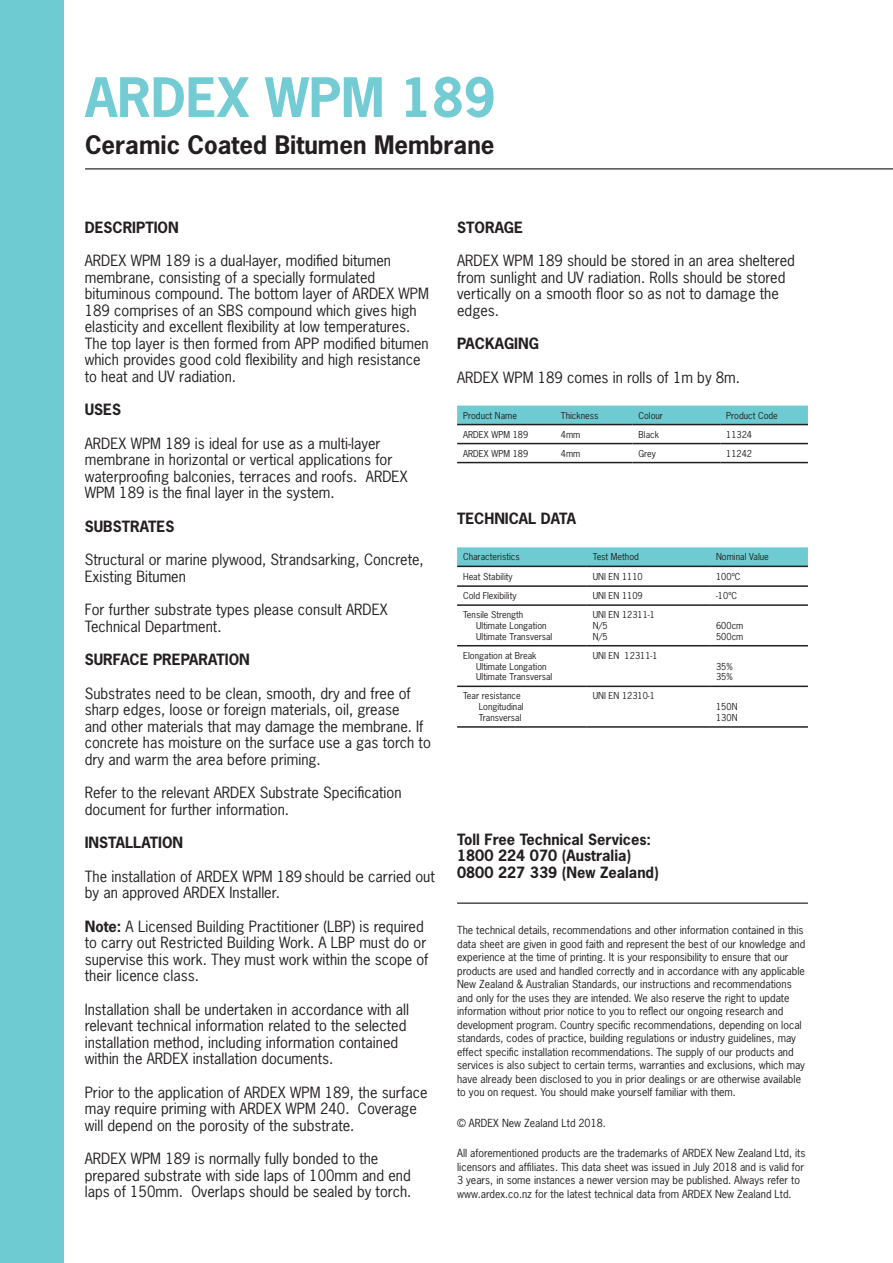
<style>
.page{position:relative;width:893px;height:1263px;background:#fff}
.page>*{position:absolute;margin:0;border:0;box-sizing:border-box;transform-origin:0 0}
.Ardex_Heading{font:700 51px "News Gothic Std";color:#73ccd3}
.Ardex_Heading3{font:700 24px "News Gothic Std";color:#231f20}
.Copy{font:14.7px/16.5px "News Gothic Std";color:#231f20}
.Subhead_2{font:700 14.7px/16.5px "News Gothic Std";color:#231f20}
.Paragraph_Style_1{font:10.5px/13.5px "News Gothic Std";color:#231f20}
.t1{font:9px "News Gothic Std";color:#231f20}
.s1{font-weight:700}
</style>
<div class="page">
<div style="left:457px;top:406px;width:351px;height:18px;background:#6fcbd2"></div>
<hr style="left:457px;top:443px;width:98px;height:1px;background:#231f20">
<hr style="left:555px;top:443px;width:77px;height:1px;background:#231f20">
<hr style="left:632px;top:443px;width:88px;height:1px;background:#231f20">
<hr style="left:720px;top:443px;width:88px;height:1px;background:#231f20">
<hr style="left:457px;top:424px;width:98px;height:1px;background:#231f20">
<hr style="left:555px;top:424px;width:77px;height:1px;background:#231f20">
<hr style="left:632px;top:424px;width:88px;height:1px;background:#231f20">
<hr style="left:720px;top:424px;width:88px;height:1px;background:#231f20">
<hr style="left:457px;top:462px;width:98px;height:1px;background:#231f20">
<hr style="left:555px;top:462px;width:77px;height:1px;background:#231f20">
<hr style="left:632px;top:462px;width:88px;height:1px;background:#231f20">
<hr style="left:720px;top:462px;width:88px;height:1px;background:#231f20">
<svg style="left:457px;top:547px;width:351px;height:19px;background:#70c8cf"></svg>
<hr style="left:457px;top:566px;width:130px;height:1px;background:#231f20">
<hr style="left:587px;top:566px;width:123px;height:1px;background:#231f20">
<hr style="left:710px;top:566px;width:98px;height:1px;background:#231f20">
<hr style="left:457px;top:585px;width:130px;height:2px;background:#231f20">
<hr style="left:587px;top:585px;width:123px;height:2px;background:#231f20">
<hr style="left:710px;top:585px;width:98px;height:2px;background:#231f20">
<hr style="left:457px;top:604px;width:130px;height:2px;background:#231f20">
<hr style="left:587px;top:604px;width:123px;height:2px;background:#231f20">
<hr style="left:710px;top:604px;width:98px;height:2px;background:#231f20">
<hr style="left:457px;top:645px;width:130px;height:1px;background:#231f20">
<hr style="left:587px;top:645px;width:123px;height:1px;background:#231f20">
<hr style="left:710px;top:645px;width:98px;height:1px;background:#231f20">
<hr style="left:457px;top:686px;width:130px;height:1px;background:#231f20">
<hr style="left:587px;top:686px;width:123px;height:1px;background:#231f20">
<hr style="left:710px;top:686px;width:98px;height:1px;background:#231f20">
<hr style="left:457px;top:726px;width:130px;height:2px;background:#231f20">
<hr style="left:587px;top:726px;width:123px;height:2px;background:#231f20">
<hr style="left:710px;top:726px;width:98px;height:2px;background:#231f20">
<hr style="left:457px;top:902px;width:351px;height:2px;background:#231f20">
<hr style="left:85px;top:168px;width:808px;height:1px;background:#231f20">
<div style="left:0;top:0;width:64px;height:1263px;background:#6fcbd2"></div>
<p class="Ardex_Heading" style="left:85px;top:64px;width:412px">ARDEX WPM 189</p>
<p class="Ardex_Heading3" style="left:85px;top:129px;width:411px">Ceramic Coated Bitumen Membrane</p>
<p class="Subhead_2" style="left:85px;top:218px;width:96px">DESCRIPTION</p>
<p class="Copy" style="left:85px;top:252px;width:346px">ARDEX WPM 189 is a dual-layer, modified bitumen membrane, consisting of a specially formulated bituminous compound. The bottom layer of ARDEX WPM 189 comprises of an SBS compound which gives high elasticity and excellent flexibility at low temperatures.<br>The top layer is then formed from APP modified bitumen which provides good cold flexibility and high resistance to heat and UV radiation.</p>
<p class="Subhead_2" style="left:85px;top:401px;width:38px">USES</p>
<p class="Copy" style="left:85px;top:435px;width:324px">ARDEX WPM 189 is ideal for use as a multi-layer membrane in horizontal or vertical applications for waterproofing balconies, terraces and roofs. ARDEX WPM 189 is the final layer in the system.</p>
<p class="Subhead_2" style="left:85px;top:517px;width:91px">SUBSTRATES</p>
<p class="Copy" style="left:85px;top:551px;width:341px">Structural or marine plywood, Strandsarking, Concrete,<br>Existing Bitumen</p>
<p class="Copy" style="left:85px;top:601px;width:305px">For further substrate types please consult ARDEX<br>Technical Department.</p>
<p class="Subhead_2" style="left:85px;top:651px;width:167px">SURFACE PREPARATION</p>
<p class="Copy" style="left:85px;top:685px;width:348px">Substrates need to be clean, smooth, dry and free of sharp edges, loose or foreign materials, oil, grease<br>and other materials that may damage the membrane. If concrete has moisture on the surface use a gas torch to dry and warm the area before priming.</p>
<p class="Copy" style="left:85px;top:784px;width:318px">Refer to the relevant ARDEX Substrate Specification document for further information.</p>
<p class="Subhead_2" style="left:85px;top:834px;width:100px">INSTALLATION</p>
<p class="Copy" style="left:85px;top:868px;width:352px">The installation of ARDEX WPM 189 should be carried out by an approved ARDEX Installer.</p>
<p class="Copy" style="left:85px;top:918px;width:345px"><span class="s1">Note:</span> A Licensed Building Practitioner (LBP) is required to carry out Restricted Building Work. A LBP must do or supervise this work. They must work within the scope of their licence class.</p>
<p class="Copy" style="left:85px;top:1001px;width:326px">Installation shall be undertaken in accordance with all relevant technical information related to the selected installation method, including information contained within the ARDEX installation documents.</p>
<p class="Copy" style="left:85px;top:1084px;width:344px">Prior to the application of ARDEX WPM 189, the surface may require priming with ARDEX WPM 240. Coverage will depend on the porosity of the substrate.</p>
<p class="Copy" style="left:85px;top:1150px;width:328px">ARDEX WPM 189 is normally fully bonded to the prepared substrate with side laps of 100mm and end laps of 150mm. Overlaps should be sealed by torch.</p>
<p class="Subhead_2" style="left:457px;top:218px;width:67px">STORAGE</p>
<p class="Copy" style="left:457px;top:252px;width:339px">ARDEX WPM 189 should be stored in an area sheltered from sunlight and UV radiation. Rolls should be stored vertically on a smooth floor so as not to damage the edges.</p>
<p class="Subhead_2" style="left:457px;top:335px;width:83px">PACKAGING</p>
<p class="Copy" style="left:457px;top:369px;width:284px">ARDEX WPM 189 comes in rolls of 1m by 8m.</p>
<p class="t1" style="left:463px;top:409px;width:55px">Product Name</p>
<p class="t1" style="left:561px;top:409px;width:39px">Thickness</p>
<p class="t1" style="left:638px;top:409px;width:26px">Colour</p>
<p class="t1" style="left:726px;top:409px;width:53px">Product Code</p>
<p class="t1" style="left:463px;top:428px;width:67px">ARDEX WPM 189</p>
<p class="t1" style="left:561px;top:428px;width:21px">4mm</p>
<p class="t1" style="left:638px;top:428px;width:22px">Black</p>
<p class="t1" style="left:726px;top:428px;width:27px">11324</p>
<p class="t1" style="left:463px;top:447px;width:67px">ARDEX WPM 189</p>
<p class="t1" style="left:561px;top:447px;width:21px">4mm</p>
<p class="t1" style="left:638px;top:447px;width:19px">Grey</p>
<p class="t1" style="left:726px;top:447px;width:27px">11242</p>
<p class="Subhead_2" style="left:457px;top:510px;width:120px">TECHNICAL DATA</p>
<p class="t1" style="left:463px;top:551px;width:58px">Characteristics</p>
<p class="t1" style="left:593px;top:551px;width:48px">Test Method</p>
<p class="t1" style="left:716px;top:551px;width:54px">Nominal Value</p>
<p class="t1" style="left:463px;top:571px;width:51px">Heat Stability</p>
<p class="t1" style="left:593px;top:571px;width:51px">UNI EN 1110</p>
<p class="t1" style="left:716px;top:571px;width:26px">100ºC</p>
<p class="t1" style="left:463px;top:590px;width:55px">Cold Flexibility</p>
<p class="t1" style="left:593px;top:590px;width:51px">UNI EN 1109</p>
<p class="t1" style="left:716px;top:590px;width:22px">-10ºC</p>
<p class="t1" style="left:463px;top:609px;width:62px">Tensile Strength</p>
<p class="t1" style="left:476px;top:620px;width:72px">Ultimate Longation</p>
<p class="t1" style="left:476px;top:630px;width:78px">Ultimate Transversal</p>
<p class="t1" style="left:593px;top:609px;width:64px">UNI EN 12311-1</p>
<p class="t1" style="left:593px;top:620px;width:16px">N/5</p>
<p class="t1" style="left:593px;top:630px;width:16px">N/5</p>
<p class="t1" style="left:716px;top:620px;width:29px">600cm</p>
<p class="t1" style="left:716px;top:630px;width:29px">500cm</p>
<p class="t1" style="left:463px;top:649px;width:75px">Elongation at Break</p>
<p class="t1" style="left:476px;top:660px;width:72px">Ultimate Longation</p>
<p class="t1" style="left:476px;top:671px;width:78px">Ultimate Transversal</p>
<p class="t1" style="left:463px;top:690px;width:59px">Tear resistance</p>
<p class="t1" style="left:479px;top:701px;width:47px">Longitudinal</p>
<p class="t1" style="left:479px;top:712px;width:44px">Transversal</p>
<p class="t1" style="left:593px;top:649px;width:66px">UNI EN 12311-1</p>
<p class="t1" style="left:593px;top:690px;width:64px">UNI EN 12310-1</p>
<p class="Subhead_2" style="left:457px;top:831px;width:203px">Toll Free Technical Services:<br>1800 224 070 (Australia)<br>0800 227 339 (New Zealand)</p>
<p class="t1" style="left:716px;top:660px;width:18px">35%</p>
<p class="t1" style="left:716px;top:671px;width:18px">35%</p>
<p class="t1" style="left:716px;top:701px;width:23px">150N</p>
<p class="t1" style="left:716px;top:712px;width:23px">130N</p>
<p class="Paragraph_Style_1" style="left:457px;top:923px;width:350px">The technical details, recommendations and other information contained in this data sheet are given in good faith and represent the best of our knowledge and experience at the time of printing. It is your responsibility to ensure that our products are used and handled correctly and in accordance with any applicable New Zealand &amp; Australian Standards, our instructions and recommendations and only for the uses they are intended. We also reserve the right to update information without prior notice to you to reflect our ongoing research and development program. Country specific recommendations, depending on local standards, codes of practice, building regulations or industry guidelines, may effect specific installation recommendations. The supply of our products and services is also subject to certain terms, warranties and exclusions, which may have already been disclosed to you in prior dealings or are otherwise available to you on request. You should make yourself familiar with them.</p>
<p class="Paragraph_Style_1" style="left:457px;top:1116px;width:150px">© ARDEX New Zealand Ltd 2018.</p>
<p class="Paragraph_Style_1" style="left:457px;top:1146px;width:350px">All aforementioned products are the trademarks of ARDEX New Zealand Ltd, its licensors and affiliates. This data sheet was issued in July 2018 and is valid for 3 years, in some instances a newer version may be published. Always refer to www.ardex.co.nz for the latest technical data from ARDEX New Zealand Ltd.</p>
</div>
